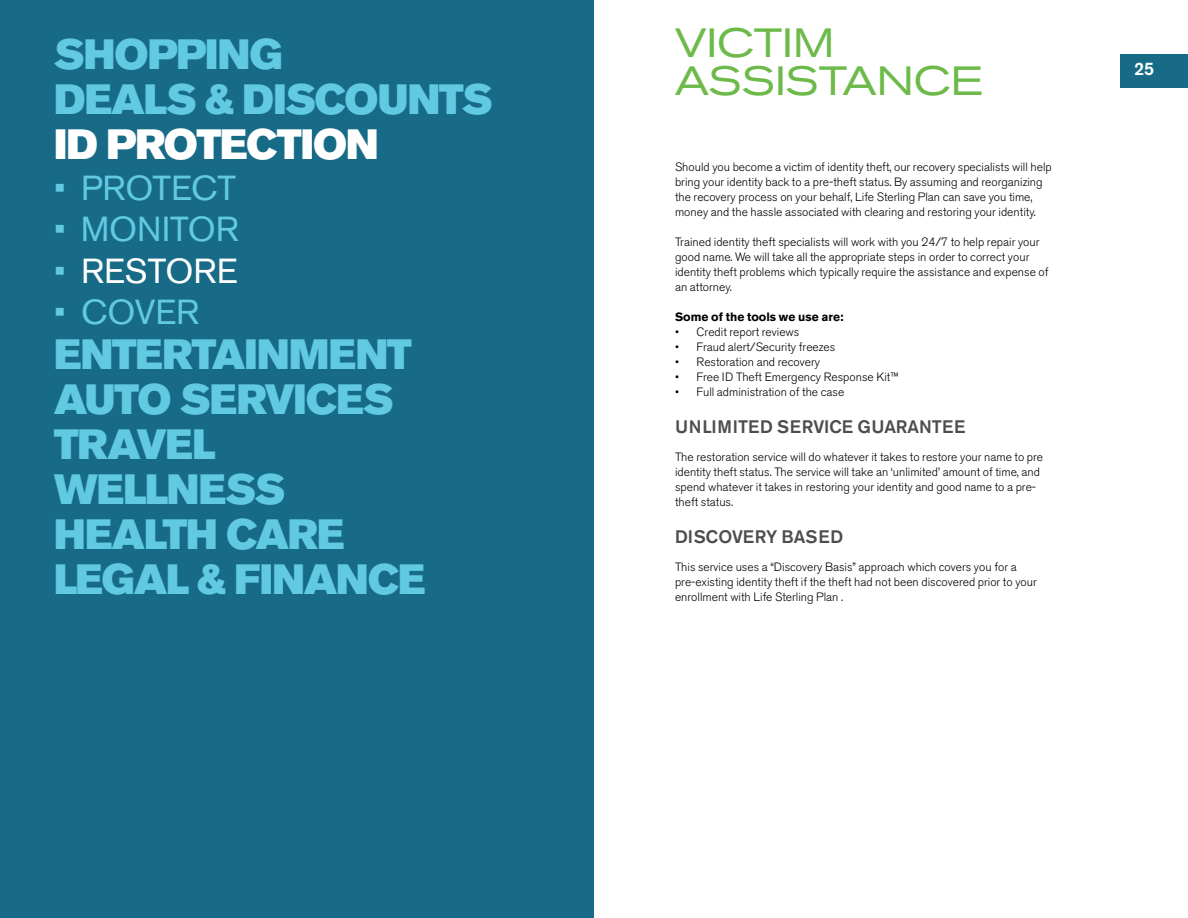
<style>
.page{position:relative;width:1188px;height:918px;background:#fff}
.page>*{position:absolute;margin:0;border:0;box-sizing:border-box;transform-origin:0 0}
.t1{font:42px/45px "Akzidenz Grotesk BE Super";letter-spacing:-.025em;color:#61c9e2}
.t2{font:42px "Akzidenz Grotesk BE Super";letter-spacing:-.025em;color:#fff}
.t3{font:expanded 40.5px/37.5px "Akzidenz Grotesk BE";color:#6dba4a}
.t4{font:34.5px "Akzidenz Grotesk BE";color:#61c9e2}
.t5{font:34.5px "Akzidenz Grotesk BE";color:#fff}
.t6{font:500 18px "Akzidenz Grotesk BE";color:#4d4d4d}
.t7{font:500 18px "Akzidenz Grotesk BE";color:#fff}
.t8{font:300 12px/15px "Akzidenz Grotesk BE";color:#000}
.t9{font:700 12px "Akzidenz Grotesk BE";color:#000}
.s1{color:#61c9e2}
</style>
<div class="page">
<div style="left:0;top:0;width:594px;height:918px;background:#176b87"></div>
<div style="left:1120px;top:54px;width:68px;height:34px;background:#176b87"></div>
<h1 class="t1" style="left:54px;top:32px;width:440px">SHOPPING<br>DEALS &amp; DISCOUNTS</h1>
<h1 class="t2" style="left:54px;top:119px;width:326px">ID PROTECTION</h1>
<h3 class="t4" style="left:54px;top:167px;width:184px">• PROTECT</h3>
<h3 class="t4" style="left:54px;top:209px;width:186px">• MONITOR</h3>
<h3 class="t5" style="left:54px;top:250px;width:185px"><span class="s1">•</span> RESTORE</h3>
<h3 class="t4" style="left:54px;top:292px;width:147px">• COVER</h3>
<h1 class="t1" style="left:54px;top:332px;width:373px">ENTERTAINMENT<br>AUTO SERVICES<br>TRAVEL<br>WELLNESS<br>HEALTH CARE<br>LEGAL &amp; FINANCE</h1>
<h2 class="t3" style="left:675px;top:25px;width:309px">VICTIM<br>ASSISTANCE</h2>
<p class="t8" style="left:675px;top:160px;width:378px">Should you become a victim of identity theft, our recovery specialists will help bring your identity back to a pre-theft status. By assuming and reorganizing the recovery process on your behalf, Life Sterling Plan can save you time, money and the hassle associated with clearing and restoring your identity.</p>
<p class="t8" style="left:675px;top:235px;width:375px">Trained identity theft specialists will work with you 24/7 to help repair your good name. We will take all the appropriate steps in order to correct your identity theft problems which typically require the assistance and expense of an attorney.</p>
<p class="t9" style="left:675px;top:310px;width:170px">Some of the tools we use are:</p>
<p class="t8" style="left:675px;top:325px;width:126px">• Credit report reviews</p>
<p class="t8" style="left:675px;top:340px;width:162px">• Fraud alert/Security freezes</p>
<p class="t8" style="left:675px;top:355px;width:147px">• Restoration and recovery</p>
<p class="t8" style="left:675px;top:370px;width:225px">• Free ID Theft Emergency Response Kit™</p>
<p class="t8" style="left:675px;top:385px;width:171px">• Full administration of the case</p>
<h3 class="t6" style="left:675px;top:415px;width:292px">UNLIMITED SERVICE GUARANTEE</h3>
<p class="t8" style="left:675px;top:450px;width:370px">The restoration service will do whatever it takes to restore your name to pre identity theft status. The service will take an ‘unlimited’ amount of time, and spend whatever it takes in restoring your identity and good name to a pre&shy;theft status.</p>
<h3 class="t6" style="left:675px;top:525px;width:170px">DISCOVERY BASED</h3>
<p class="t8" style="left:675px;top:560px;width:363px">This service uses a “Discovery Basis” approach which covers you for a pre-existing identity theft if the theft had not been discovered prior to your enrollment with Life Sterling Plan .</p>
<h3 class="t7" style="left:1134px;top:58px;width:22px">25</h3>
</div>
